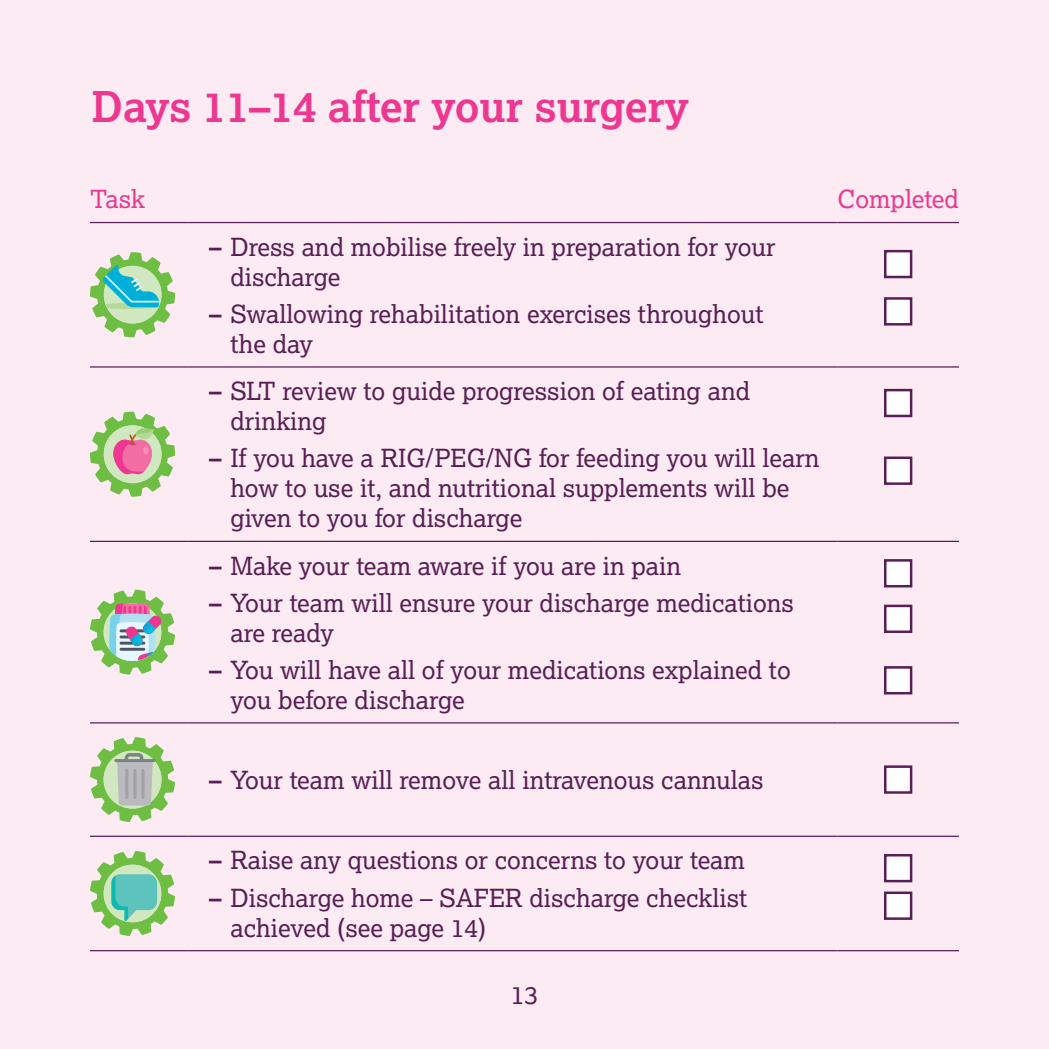
<style>
.page{position:relative;width:1049px;height:1049px;background:#fcebf2}
.page>*{position:absolute;margin:0;border:0;box-sizing:border-box;transform-origin:0 0}
.t1{font:700 42.5px "Lexia";color:#ed3790}
.t2{font:25px/30px "Lexia";color:#591e54}
.Table_body{font:25px "Lexia";color:#ed3790}
.s1{font-weight:700}
</style>
<div class="page">
<hr style="left:90px;top:222px;width:98px;height:1px;background:#591e54">
<hr style="left:188px;top:222px;width:649px;height:1px;background:#591e54">
<hr style="left:837px;top:222px;width:122px;height:1px;background:#591e54">
<hr style="left:90px;top:366px;width:98px;height:2px;background:#591e54">
<hr style="left:188px;top:366px;width:649px;height:2px;background:#591e54">
<hr style="left:837px;top:366px;width:122px;height:2px;background:#591e54">
<hr style="left:90px;top:541px;width:98px;height:1px;background:#591e54">
<hr style="left:188px;top:541px;width:649px;height:1px;background:#591e54">
<hr style="left:837px;top:541px;width:122px;height:1px;background:#591e54">
<hr style="left:90px;top:722px;width:98px;height:1px;background:#591e54">
<hr style="left:188px;top:722px;width:649px;height:1px;background:#591e54">
<hr style="left:837px;top:722px;width:122px;height:1px;background:#591e54">
<hr style="left:90px;top:836px;width:98px;height:1px;background:#591e54">
<hr style="left:188px;top:836px;width:649px;height:1px;background:#591e54">
<hr style="left:837px;top:836px;width:122px;height:1px;background:#591e54">
<hr style="left:90px;top:950px;width:98px;height:1px;background:#591e54">
<hr style="left:188px;top:950px;width:649px;height:1px;background:#591e54">
<hr style="left:837px;top:950px;width:122px;height:1px;background:#591e54">
<svg style="left:90px;top:252px;width:85px;height:85px"></svg>
<div style="left:884px;top:250px;width:28px;height:28px;background:#fff;border:2px solid #591e54"></div>
<div style="left:884px;top:297px;width:28px;height:29px;background:#fff;border:2px solid #591e54"></div>
<svg style="left:90px;top:411px;width:85px;height:86px"></svg>
<div style="left:884px;top:389px;width:28px;height:28px;background:#fff;border:2px solid #591e54"></div>
<div style="left:884px;top:456px;width:28px;height:29px;background:#fff;border:2px solid #591e54"></div>
<svg style="left:90px;top:590px;width:85px;height:85px"></svg>
<div style="left:884px;top:559px;width:28px;height:28px;background:#fff;border:2px solid #591e54"></div>
<div style="left:884px;top:605px;width:28px;height:28px;background:#fff;border:2px solid #591e54"></div>
<div style="left:884px;top:666px;width:28px;height:28px;background:#fff;border:2px solid #591e54"></div>
<svg style="left:90px;top:737px;width:85px;height:85px"></svg>
<div style="left:884px;top:765px;width:28px;height:29px;background:#fff;border:2px solid #591e54"></div>
<svg style="left:90px;top:851px;width:85px;height:85px"></svg>
<div style="left:884px;top:854px;width:28px;height:28px;background:#fff;border:2px solid #591e54"></div>
<div style="left:884px;top:891px;width:28px;height:29px;background:#fff;border:2px solid #591e54"></div>
<p class="t1" style="left:92px;top:80px;width:599px">Days 11–14 after your surgery</p>
<p class="Table_body" style="left:90px;top:184px;width:57px">Task</p>
<p class="Table_body" style="left:837px;top:184px;width:123px">Completed</p>
<p class="t2" style="left:230px;top:231px;width:547px;text-indent:-21px"><span class="s1">–</span> Dress and mobilise freely in preparation for your discharge</p>
<p class="t2" style="left:230px;top:298px;width:535px;text-indent:-21px"><span class="s1">–</span> Swallowing rehabilitation exercises throughout the day</p>
<p class="t2" style="left:230px;top:375px;width:521px;text-indent:-21px"><span class="s1">–</span> SLT review to guide progression of eating and drinking</p>
<p class="t2" style="left:230px;top:442px;width:591px;text-indent:-21px"><span class="s1">–</span> If you have a RIG/PEG/NG for feeding you will learn how to use it, and nutritional supplements will be given to you for discharge</p>
<p class="t2" style="left:209px;top:550px;width:474px"><span class="s1">–</span> Make your team aware if you are in pain</p>
<p class="t2" style="left:230px;top:587px;width:565px;text-indent:-21px"><span class="s1">–</span> Your team will ensure your discharge medications are ready</p>
<p class="t2" style="left:230px;top:654px;width:562px;text-indent:-21px"><span class="s1">–</span> You will have all of your medications explained to you before discharge</p>
<p class="t2" style="left:209px;top:764px;width:556px"><span class="s1">–</span> Your team will remove all intravenous cannulas</p>
<p class="t2" style="left:209px;top:845px;width:537px"><span class="s1">–</span> Raise any questions or concerns to your team</p>
<p class="t2" style="left:230px;top:882px;width:518px;text-indent:-21px"><span class="s1">–</span> Discharge home – SAFER discharge checklist achieved (see page 14)</p>
<p class="t2" style="left:511px;top:979px;width:29px">13</p>
</div>
